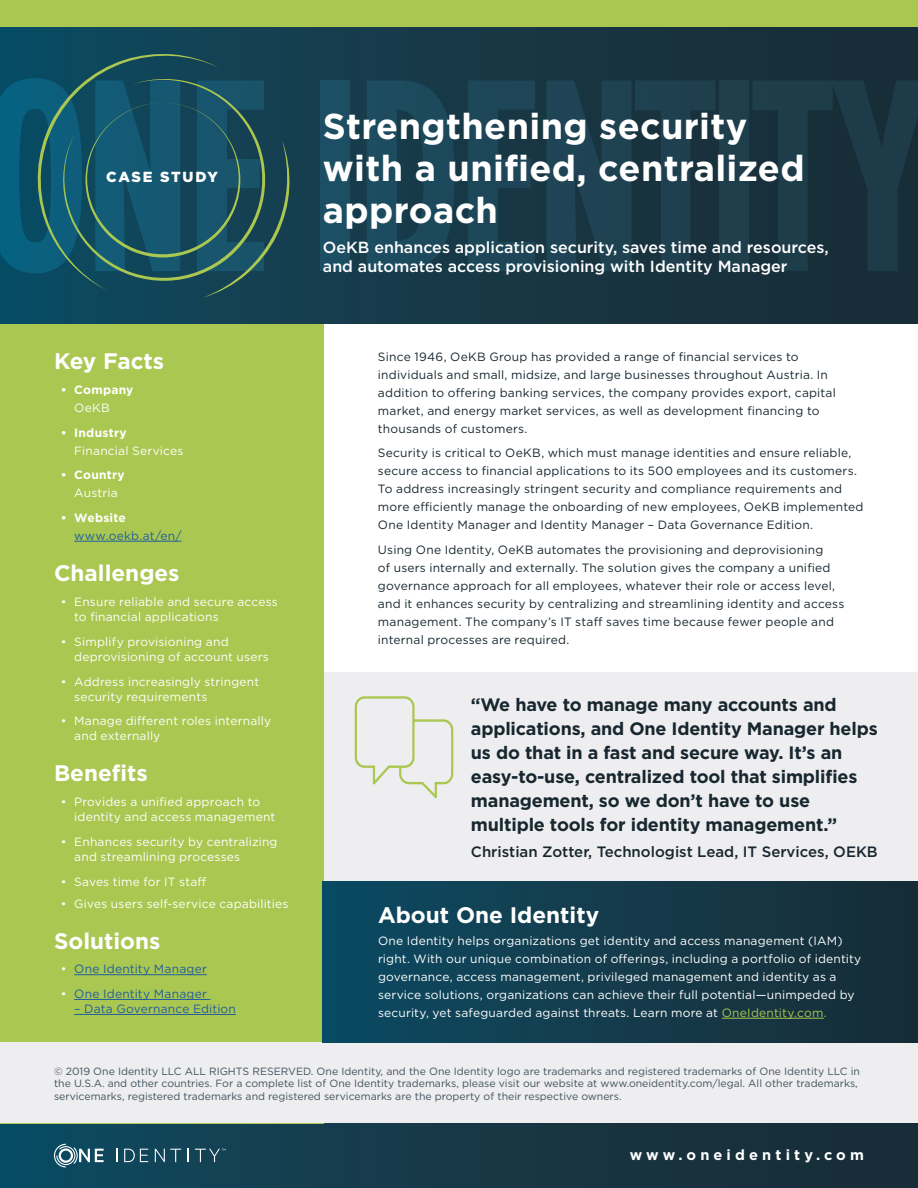
<style>
.page{position:relative;width:918px;height:1188px;background:#fff}
.page>*{position:absolute;margin:0;border:0;box-sizing:border-box;transform-origin:0 0}
.t1{font:700 36px/42px "Gotham";letter-spacing:.01em;color:#fff}
.t2{font:700 22.5px "Gotham";color:#fff}
.t3{font:700 18px/24px "Gotham";letter-spacing:-.01em;color:#17272f}
.t4{font:500 16.05px/19.4px "Gotham";color:#fff}
.t5{font:500 15px "Gotham";color:#17272f}
.t6{font:700 14.55px "Gotham";letter-spacing:.285em;color:#fff}
.t7{font:900 14.55px "Gotham";letter-spacing:.115em;color:#fff}
.t8{font:12px/18px "Gotham";letter-spacing:.015em;color:#17272f}
.t9{font:12px/15px "Gotham";letter-spacing:.015em;color:#fff}
.t10{font:12px "Gotham";letter-spacing:.02em;color:#215e9e}
.t11{font:700 12px "Gotham";letter-spacing:.02em;color:#fff}
.t12{font:10.5px/12.6px "Gotham";color:#40535d}
.s1{color:#fff}
.s2{color:#aac751}
</style>
<div class="page">
<div style="left:0;top:0;width:918px;height:324px;background:linear-gradient(to right,#0e495f,#1b2a32)"></div>
<div style="left:0;top:1123px;width:918px;height:65px;background:linear-gradient(to right,#0e495f,#1b2a32)"></div>
<div style="left:320px;top:80px;width:30px;height:191px;background:#1c4f63"></div>
<svg style="left:367px;top:80px;width:87px;height:191px;background:#1b4658"></svg>
<svg style="left:468px;top:80px;width:67px;height:191px;background:#1b4152"></svg>
<svg style="left:547px;top:80px;width:168px;height:191px;background:#1c3c4a"></svg>
<div style="left:719px;top:80px;width:30px;height:191px;background:#1f3e4c"></div>
<svg style="left:752px;top:80px;width:166px;height:191px;background:#1a3540"></svg>
<div style="left:0;top:0;width:918px;height:27px;background:#aac751"></div>
<svg style="left:34px;top:52px;width:185px;height:26px;background:#164c5a"></svg>
<svg style="left:0;top:78px;width:290px;height:219px;background:#175566"></svg>
<svg style="left:116px;top:1149px;width:2px;height:13px"></svg>
<svg style="left:124px;top:1149px;width:24px;height:13px"></svg>
<svg style="left:155px;top:1149px;width:26px;height:13px"></svg>
<svg style="left:187px;top:1149px;width:2px;height:13px"></svg>
<svg style="left:195px;top:1149px;width:31px;height:13px"></svg>
<svg style="left:54px;top:1144px;width:50px;height:23px"></svg>
<div style="left:0;top:324px;width:324px;height:799px;background:#aac751"></div>
<hr style="left:74px;top:541px;width:108px;height:1px;background:#215e9e">
<hr style="left:74px;top:974px;width:133px;height:1px;background:#215e9e">
<hr style="left:74px;top:999px;width:136px;height:1px;background:#215e9e">
<hr style="left:74px;top:1014px;width:162px;height:1px;background:#215e9e">
<div style="left:324px;top:672px;width:594px;height:209px;background:#eeedef"></div>
<div style="left:0;top:1043px;width:918px;height:80px;background:#eeedef"></div>
<svg style="left:355px;top:696px;width:98px;height:102px"></svg>
<div style="left:323px;top:881px;width:595px;height:162px;background:linear-gradient(to right,#0c4a62,#192c36)"></div>
<hr style="left:722px;top:1018px;width:102px;height:1px;background:#aac751">
<p class="t7" style="left:106px;top:166px;width:113px">CASE STUDY</p>
<h2 class="t2" style="left:54px;top:346px;width:112px">Key Facts</h2>
<p class="t11" style="left:61px;top:382px;width:74px">• Company</p>
<p class="t9" style="left:74px;top:400px;width:37px">OeKB</p>
<p class="t11" style="left:61px;top:424px;width:67px">• Industry</p>
<p class="t9" style="left:74px;top:443px;width:111px">Financial Services</p>
<p class="t11" style="left:61px;top:467px;width:66px">• Country</p>
<p class="t9" style="left:74px;top:485px;width:45px">Austria</p>
<p class="t11" style="left:61px;top:510px;width:67px">• Website</p>
<p class="t10" style="left:74px;top:528px;width:109px">www.oekb.at/en/</p>
<h2 class="t2" style="left:54px;top:558px;width:127px">Challenges</h2>
<p class="t9" style="left:74px;top:594px;width:205px;text-indent:-14px">• Ensure reliable and secure access to financial applications</p>
<p class="t9" style="left:74px;top:634px;width:196px;text-indent:-14px">• Simplify provisioning and deprovisioning of account users</p>
<p class="t9" style="left:74px;top:674px;width:186px;text-indent:-14px">• Address increasingly stringent security requirements</p>
<p class="t9" style="left:74px;top:713px;width:198px;text-indent:-14px">• Manage different roles internally and externally</p>
<h2 class="t2" style="left:54px;top:759px;width:95px">Benefits</h2>
<p class="t9" style="left:74px;top:794px;width:203px;text-indent:-14px">• Provides a unified approach to identity and access management</p>
<p class="t9" style="left:74px;top:834px;width:205px;text-indent:-14px">• Enhances security by centralizing and streamlining processes</p>
<p class="t9" style="left:61px;top:874px;width:147px">• Saves time for IT staff</p>
<p class="t9" style="left:61px;top:896px;width:229px">• Gives users self-service capabilities</p>
<h2 class="t2" style="left:54px;top:926px;width:108px">Solutions</h2>
<p class="t10" style="left:61px;top:962px;width:148px"><span class="s1">•</span> One Identity Manager</p>
<p class="t10" style="left:61px;top:986px;width:148px"><span class="s1">•</span> One Identity Manager</p>
<p class="t10" style="left:74px;top:1001px;width:163px">– Data Governance Edition</p>
<h1 class="t1" style="left:323px;top:105px;width:483px">Strengthening security with a unified, centralized approach</h1>
<h3 class="t4" style="left:323px;top:237px;width:507px">OeKB enhances application security, saves time and resources, and automates access provisioning with Identity Manager</h3>
<p class="t8" style="left:378px;top:347px;width:459px">Since 1946, OeKB Group has provided a range of financial services to individuals and small, midsize, and large businesses throughout Austria. In addition to offering banking services, the company provides export, capital market, and energy market services, as well as development financing to thousands of customers.</p>
<p class="t8" style="left:378px;top:444px;width:487px">Security is critical to OeKB, which must manage identities and ensure reliable, secure access to financial applications to its 500 employees and its customers.<br>To address increasingly stringent security and compliance requirements and more efficiently manage the onboarding of new employees, OeKB implemented One Identity Manager and Identity Manager – Data Governance Edition.</p>
<p class="t8" style="left:378px;top:541px;width:468px">Using One Identity, OeKB automates the provisioning and deprovisioning<br>of users internally and externally. The solution gives the company a unified governance approach for all employees, whatever their role or access level, and it enhances security by centralizing and streamlining identity and access management. The company’s IT staff saves time because fewer people and internal processes are required.</p>
<p class="t3" style="left:471px;top:692px;width:408px">“We have to manage many accounts and applications, and One Identity Manager helps us do that in a fast and secure way. It’s an easy-to-use, centralized tool that simplifies management, so we don’t have to use multiple tools for identity management.”</p>
<p class="t5" style="left:471px;top:842px;width:408px">Christian Zotter, Technologist Lead, IT Services, OEKB</p>
<h2 class="t2" style="left:378px;top:900px;width:223px">About One Identity</h2>
<p class="t9" style="left:378px;top:931px;width:485px;line-height:18px">One Identity helps organizations get identity and access management (IAM) right. With our unique combination of offerings, including a portfolio of identity governance, access management, privileged management and identity as a service solutions, organizations can achieve their full potential—unimpeded by security, yet safeguarded against threats. Learn more at <span class="s2">OneIdentity.com.</span></p>
<p class="t12" style="left:54px;top:1064px;width:808px">© 2019 One Identity LLC ALL RIGHTS RESERVED. One Identity, and the One Identity logo are trademarks and registered trademarks of One Identity LLC in the U.S.A. and other countries. For a complete list of One Identity trademarks, please visit our website at www.oneidentity.com/legal. All other trademarks, servicemarks, registered trademarks and registered servicemarks are the property of their respective owners.</p>
<p class="t6" style="left:630px;top:1146px;width:236px">www.oneidentity.com</p>
</div>
